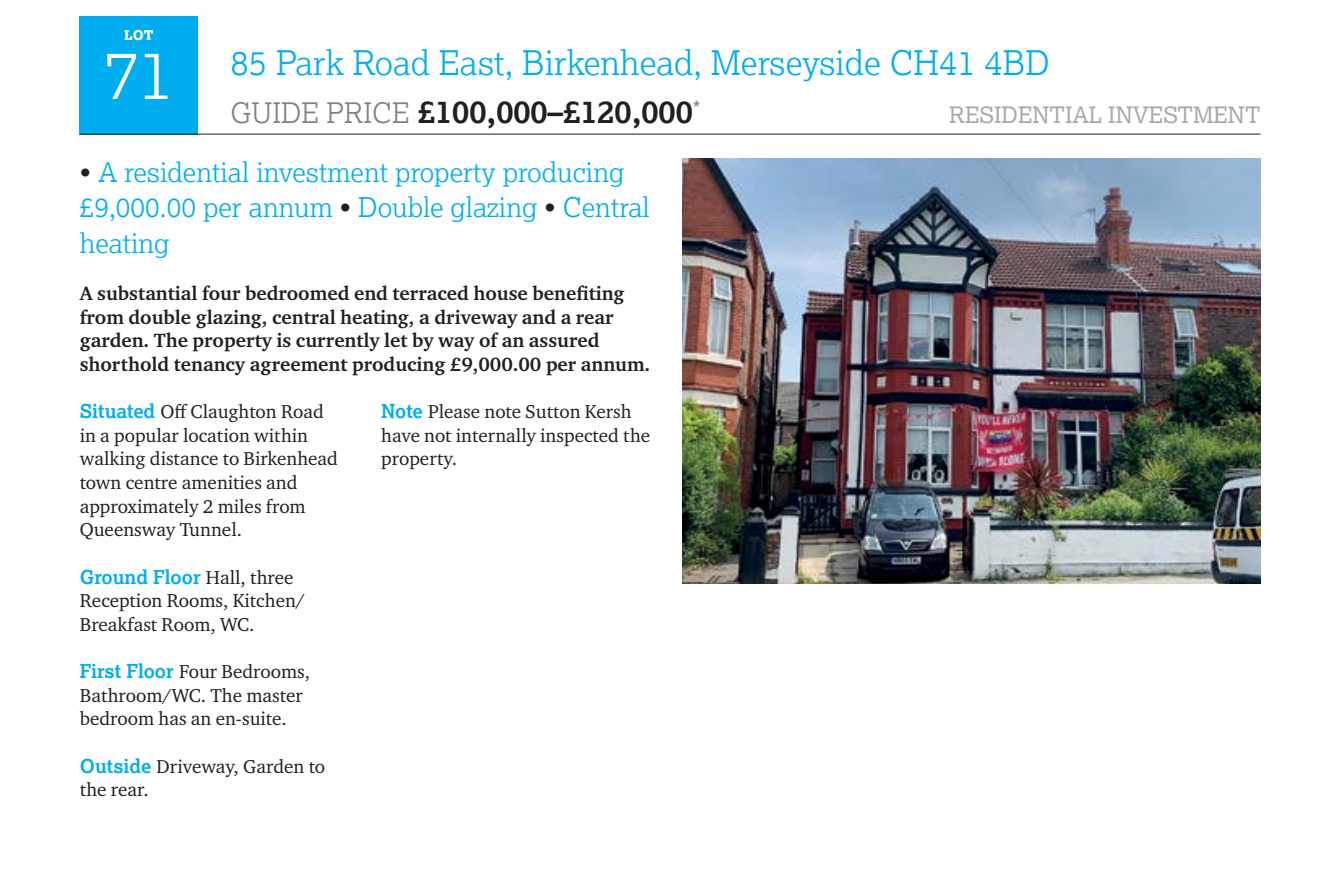
<style>
.page{position:relative;width:1338px;height:892px;background:#fff}
.page>*{position:absolute;margin:0;border:0;box-sizing:border-box;transform-origin:0 0}
.t1{font:300 67.5px "Lexia";color:#fff}
.t2{font:300 33.75px "Lexia";color:#00aeef}
.t3{font:700 31.5px "Lexia";color:#231f20}
.t4{font:300 27px/35.3px "Lexia";color:#00aeef}
.t5{font:22.5px "Lexia";color:#a7a9ac}
.t6{font:700 19.8px/23.6px "Charter ITC Pro";color:#231f20}
.t7{font:19.12px/23.6px "Charter ITC Pro";color:#231f20}
.t8{font:700 19.12px "Lexia";color:#00aeef}
.t9{font:800 13.5px "Lexia";color:#fff}
.s1{font-weight:300;font-size:28.12px;color:#808285}
.s2{color:#231f20}
.s3{font-family:"Lexia";font-weight:700;color:#00aeef}
.s4{font-family:"Charter ITC Pro";font-weight:400;color:#231f20}
</style>
<div class="page">
<div style="left:80px;top:16px;width:118px;height:118px;background:#00aeef"></div>
<hr style="left:80px;top:134px;width:1180px;height:1px;background:#231f20">
<img style="left:682px;top:158px;width:578px;height:425px">
<p class="t9" style="left:124px;top:26px;width:31px">LOT</p>
<h1 class="t1" style="left:103px;top:32px;width:73px">71</h1>
<h2 class="t2" style="left:230px;top:42px;width:820px">85 Park Road East, Birkenhead, Merseyside CH41 4BD</h2>
<h3 class="t3" style="left:230px;top:91px;width:471px"><span class="s1">GUIDE PRICE</span> £100,000–£120,000<sup>*</sup></h3>
<p class="t5" style="left:949px;top:100px;width:313px">RESIDENTIAL INVESTMENT</p>
<h3 class="t4" style="left:80px;top:153px;width:571px"><span class="s2">•</span> A residential investment property producing £9,000.00 per annum <span class="s2">•</span> Double glazing <span class="s2">•</span> Central heating</h3>
<p class="t6" style="left:80px;top:281px;width:572px">A substantial four bedroomed end terraced house benefiting from double glazing, central heating, a driveway and a rear garden. The property is currently let by way of an assured shorthold tenancy agreement producing £9,000.00 per annum.</p>
<p class="t7" style="left:80px;top:399px;width:260px"><span class="s3">Situated</span> Off Claughton Road in a popular location within walking distance to Birkenhead town centre amenities and approximately 2 miles from<br>Queensway Tunnel.</p>
<p class="t8" style="left:80px;top:564px;width:215px">Ground Floor <span class="s4">Hall, three</span></p>
<p class="t7" style="left:80px;top:588px;width:227px">Reception Rooms, Kitchen/<br>Breakfast Room, WC.</p>
<p class="t7" style="left:80px;top:659px;width:232px"><span class="s3">First Floor</span> Four Bedrooms,<br>Bathroom/WC. The master bedroom has an en-suite.</p>
<p class="t7" style="left:80px;top:753px;width:247px"><span class="s3">Outside</span> Driveway, Garden to the rear.</p>
<p class="t7" style="left:381px;top:399px;width:270px"><span class="s3">Note</span> Please note Sutton Kersh have not internally inspected the property.</p>
</div>
